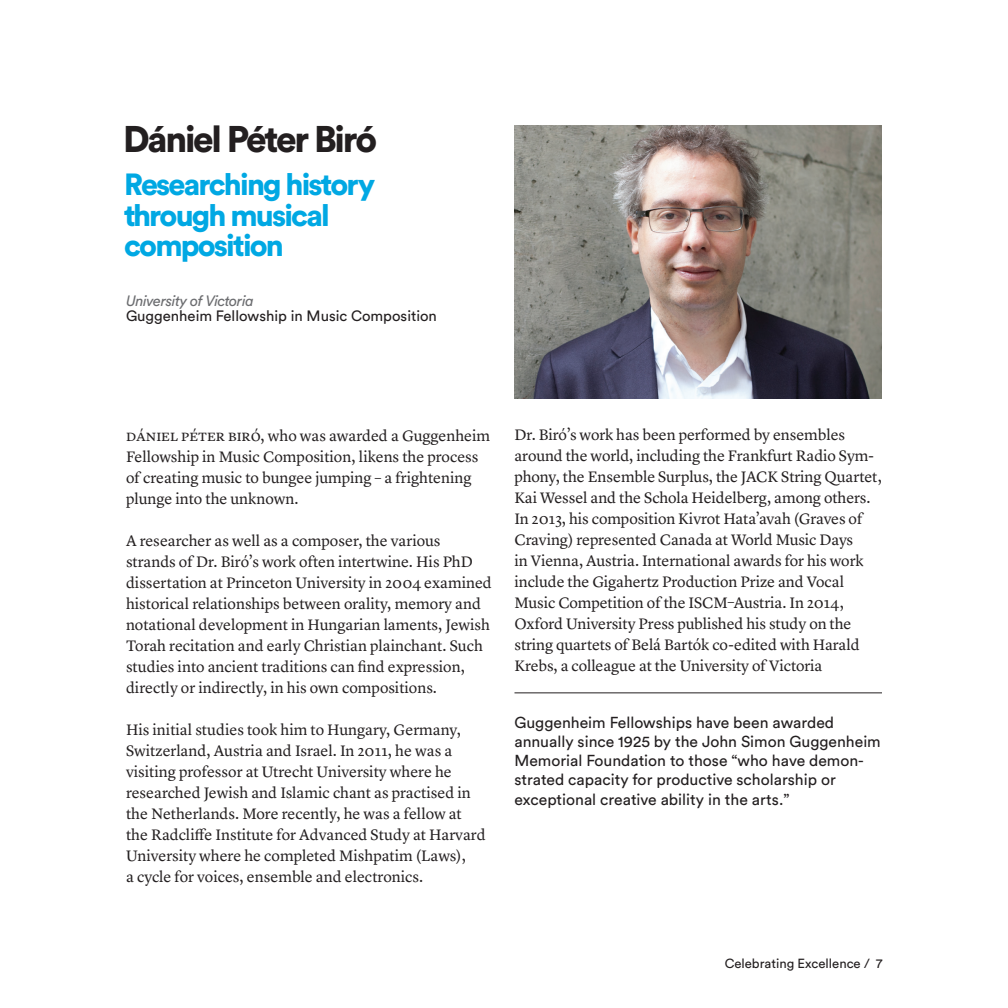
<style>
.page{position:relative;width:1008px;height:1008px;background:#fff}
.page>*{position:absolute;margin:0;border:0;box-sizing:border-box;transform-origin:0 0}
.Recipient_Name{font:900 36.75px "Circular Std";letter-spacing:-.06em;color:#231f20}
.Recipient_Name-2{font:900 30.28px/30.3px "Circular Std";letter-spacing:-.06em;color:#00a8e3}
.Body_Copy{font:15.75px/21px "Lyon Text";letter-spacing:-.005em;color:#231f20}
.t1{font:15.75px/19.2px "Circular Std";color:#231f20}
.Sections_Headers{font:14.88px "Circular Std";color:#231f20}
.Sections_Headers-2{font:italic 14.88px "Circular Std";letter-spacing:-.03em;color:#6c6d70}
.Footer_Right{font:13.12px "Circular Std";color:#231f20}
</style>
<div class="page">
<img style="left:514px;top:126px;width:368px;height:273px">
<hr style="left:514px;top:693px;width:368px;height:1px;background:#231f20">
<p class="Recipient_Name" style="left:123px;top:114px;width:255px">Dániel Péter Biró</p>
<p class="Recipient_Name-2" style="left:124px;top:169px;width:253px">Researching history through musical composition</p>
<p class="Sections_Headers-2" style="left:126px;top:291px;width:129px">University of Victoria</p>
<p class="Sections_Headers" style="left:126px;top:307px;width:313px">Guggenheim Fellowship in Music Composition</p>
<p class="Body_Copy" style="left:126px;top:424px;width:366px">dániel péter biró, who was awarded a Guggenheim Fellowship in Music Composition, likens the process of creating music to bungee jumping – a frightening plunge into the unknown.</p>
<p class="Body_Copy" style="left:126px;top:529px;width:367px">A researcher as well as a composer, the various strands of Dr. Biró’s work often intertwine. His PhD dissertation at Princeton University in 2004 examined historical relationships between orality, memory and notational development in Hungarian laments, Jewish Torah recitation and early Christian plainchant. Such studies into ancient traditions can find expression, directly or indirectly, in his own compositions.</p>
<p class="Body_Copy" style="left:126px;top:718px;width:361px">His initial studies took him to Hungary, Germany, Switzerland, Austria and Israel. In 2011, he was a visiting professor at Utrecht University where he researched Jewish and Islamic chant as practised in the Netherlands. More recently, he was a fellow at the Radcliffe Institute for Advanced Study at Harvard University where he completed Mishpatim (Laws),<br>a cycle for voices, ensemble and electronics.</p>
<p class="Body_Copy" style="left:514px;top:423px;width:369px">Dr. Biró’s work has been performed by ensembles around the world, including the Frankfurt Radio Sym&shy;phony, the Ensemble Surplus, the JACK String Quartet, Kai Wessel and the Schola Heidelberg, among others.<br>In 2013, his composition Kivrot Hata’avah (Graves of Craving) represented Canada at World Music Days<br>in Vienna, Austria. International awards for his work include the Gigahertz Production Prize and Vocal Music Competition of the ISCM–Austria. In 2014, Oxford University Press published his study on the string quartets of Belá Bartók co-edited with Harald Krebs, a colleague at the University of Victoria</p>
<p class="t1" style="left:514px;top:712px;width:368px">Guggenheim Fellowships have been awarded annually since 1925 by the John Simon Guggenheim Memorial Foundation to those “who have demon&shy;strated capacity for productive scholarship or exceptional creative ability in the arts.”</p>
<p class="Footer_Right" style="left:725px;top:955px;width:159px">Celebrating Excellence / 7</p>
</div>
